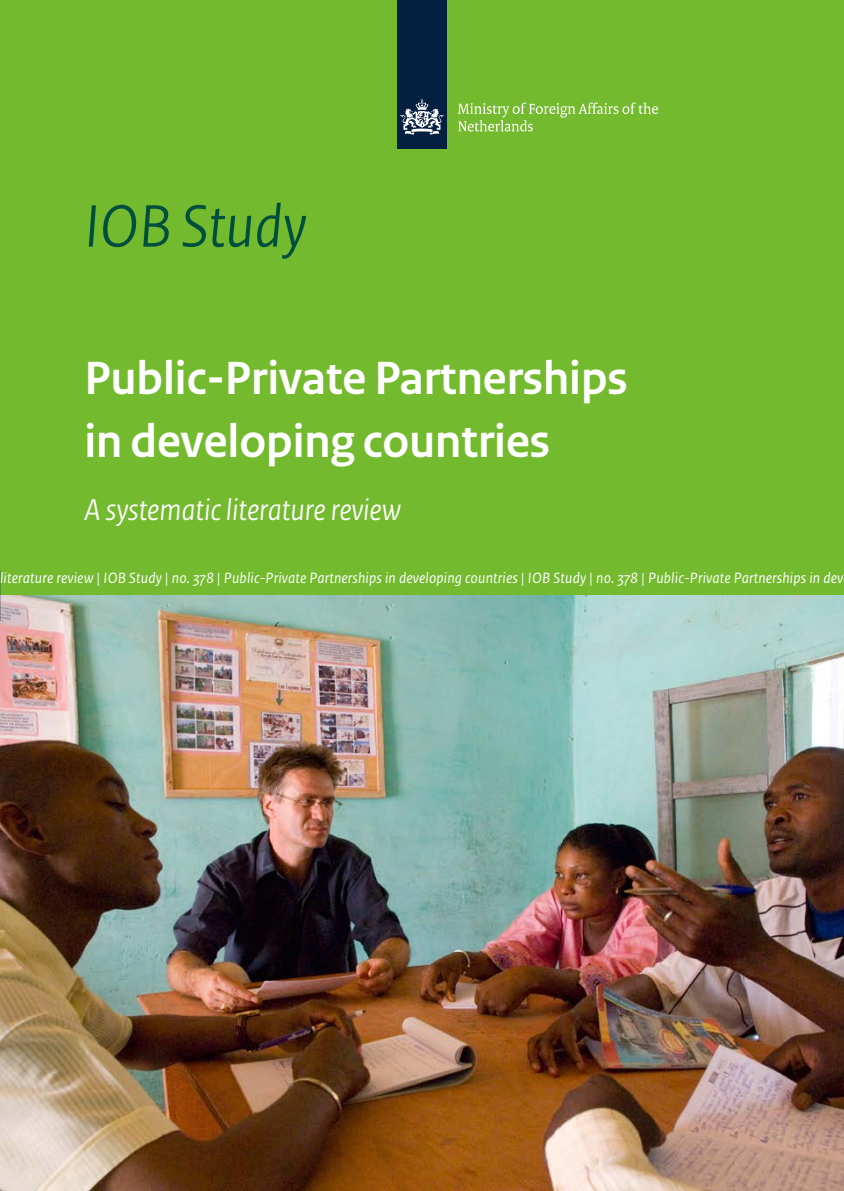
<style>
.page{position:relative;width:844px;height:1191px;background:#fff}
.page>*{position:absolute;margin:0;border:0;box-sizing:border-box;transform-origin:0 0}
.t1{font:italic 63px "Rijksoverheid Sans Heading";color:#004f3d}
.t2{font:700 49px/63px "Rijksoverheid Sans Heading";color:#fff}
.t3{font:italic 31.5px "Rijksoverheid Sans Heading";color:#fff}
.t4{font:italic 15.75px "Rijksoverheid Sans Text";letter-spacing:.01em;color:#fff}
</style>
<div class="page">
<div style="left:0;top:0;width:843px;height:595px;background:#73ba2f"></div>
<div style="left:397px;top:0;width:49px;height:149px;background:#041f40"></div>
<svg style="left:400px;top:99px;width:43px;height:36px"></svg>
<svg style="left:458px;top:103px;width:199px;height:28px"></svg>
<img style="left:0;top:595px;width:843px;height:596px">
<h1 class="t1" style="left:84px;top:191px;width:223px">IOB Study</h1>
<h2 class="t2" style="left:84px;top:347px;width:545px">Public-Private Partnerships in developing countries</h2>
<h3 class="t3" style="left:84px;top:492px;width:318px">A systematic literature review</h3>
<p class="t4" style="left:0;top:569px;width:844px">literature review | IOB Study | no. 378 | Public-Private Partnerships in developing countries | IOB Study | no. 378 | Public-Private Partnerships in dev</p>
</div>
